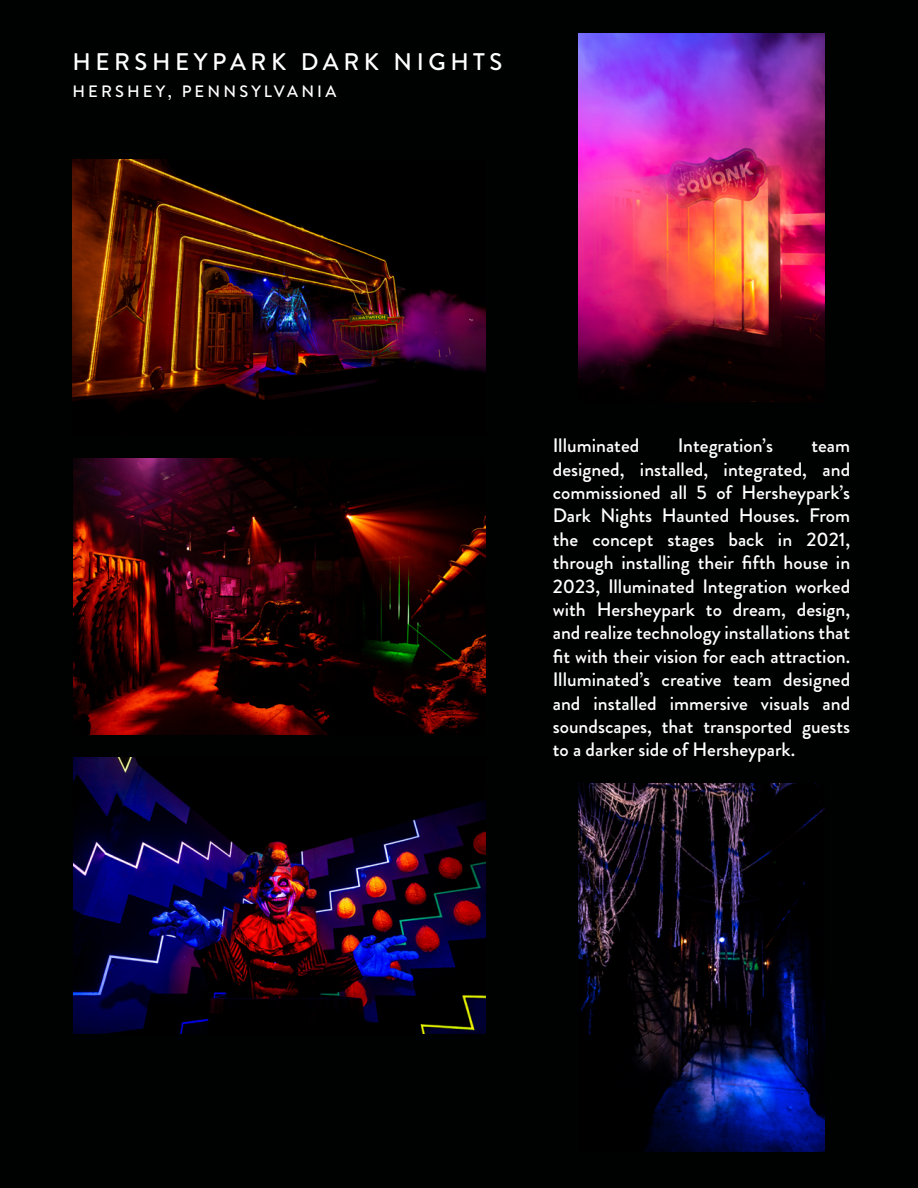
<style>
.page{position:relative;width:918px;height:1188px;background:#000101}
.page>*{position:absolute;margin:0;border:0;box-sizing:border-box;transform-origin:0 0}
.t1{font:500 24px "Brandon Grotesque";letter-spacing:.19em;color:#fff}
.t2{font:500 19.5px/23.4px "Brandon Grotesque";color:#fff;text-align:justify}
.t3{font:500 16.5px "Brandon Grotesque";letter-spacing:.19em;color:#fff}
</style>
<div class="page">
<img style="left:72px;top:160px;width:413px;height:252px">
<img style="left:73px;top:459px;width:412px;height:275px">
<img style="left:73px;top:758px;width:412px;height:275px">
<img style="left:579px;top:34px;width:245px;height:368px">
<img style="left:579px;top:784px;width:245px;height:367px">
<p class="t1" style="left:72px;top:45px;width:432px">HERSHEYPARK DARK NIGHTS</p>
<p class="t3" style="left:72px;top:80px;width:265px">HERSHEY, PENNSYLVANIA</p>
<p class="t2" style="left:553px;top:434px;width:88px">Illuminated</p>
<p class="t2" style="left:678px;top:434px;width:97px">Integration’s</p>
<p class="t2" style="left:553px;top:434px;width:299px;text-indent:259px">team designed, installed, integrated, and commissioned all 5 of Hersheypark’s Dark Nights Haunted Houses. From the concept stages back in 2021, through installing their fifth house in 2023, Illuminated Integration worked with Hersheypark to dream, design, and realize technology installations that fit with their vision for each attraction.<br>Illuminated’s creative team designed and installed immersive visuals and soundscapes, that transported guests to a darker side of Hersheypark.</p>
</div>
